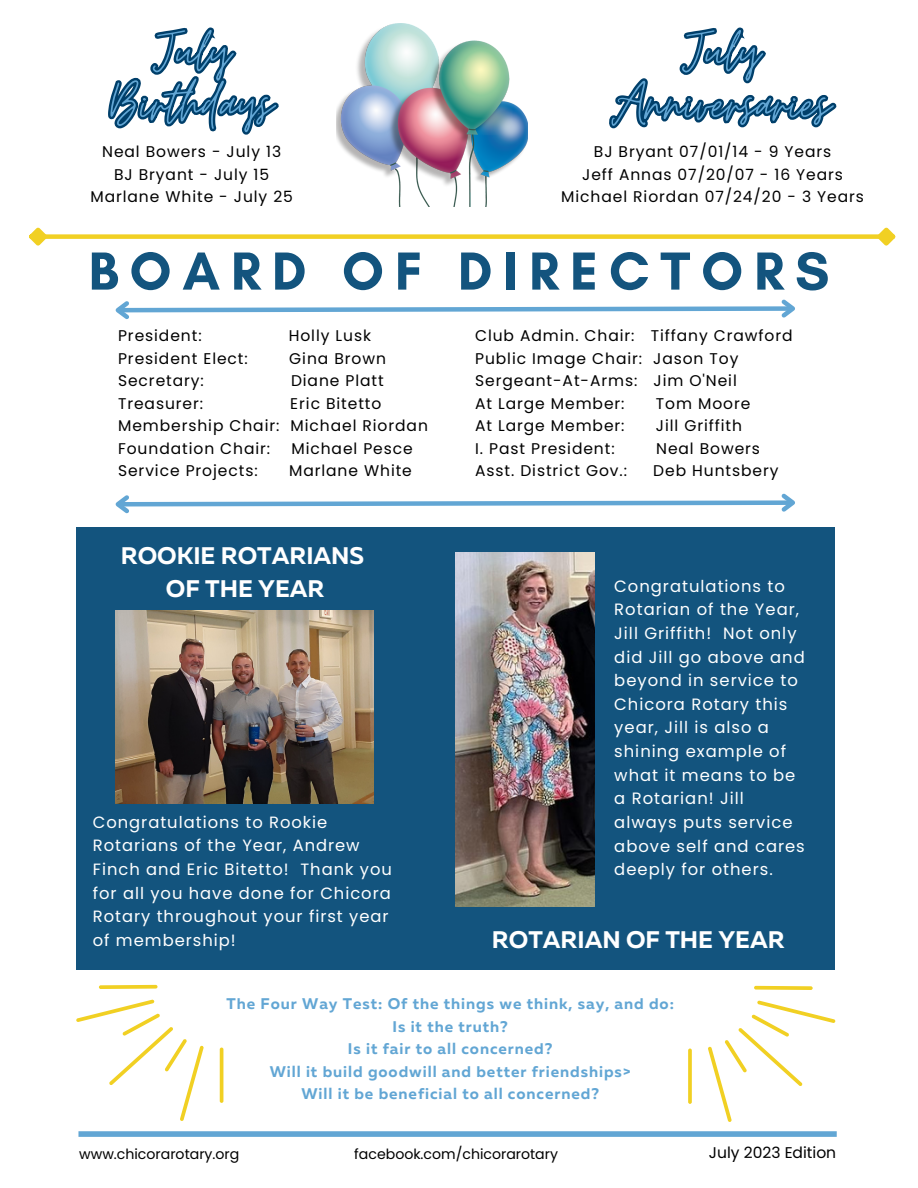
<style>
.page{position:relative;width:918px;height:1188px;background:#fff}
.page>*{position:absolute;margin:0;border:0;box-sizing:border-box;transform-origin:0 0}
.t1{font:64.95px/51.8px "Moon Time";color:#62a6d4;text-align:center}
.t2{font:64.65px/51.6px "Moon Time";color:#62a6d4;text-align:center}
.t3{font:700 54.6px "Glacial Indifference";letter-spacing:.2em;color:#13547e}
.t4{font:700 24px "Muller";color:#fff}
.t5{font:16.35px/23.7px "Poppins";letter-spacing:.06em;color:#fff}
.t6{font:15.45px "Poppins";letter-spacing:.06em;color:#000}
.t7{font:700 15.45px "Muller";letter-spacing:.06em;color:#62a6d4}
.t8{font:15.45px "Poppins";color:#000}
.t9{font:14.1px "Poppins";color:#000}
</style>
<div class="page">
<div style="left:76px;top:527px;width:759px;height:443px;background:#13547e"></div>
<img style="left:116px;top:610px;width:257px;height:194px">
<div style="left:78px;top:1131px;width:759px;height:6px;background:#62a6d4"></div>
<img style="left:337px;top:23px;width:190px;height:183px">
<div style="left:44px;top:234px;width:837px;height:5px;background:#f1d023"></div>
<svg style="left:29px;top:227px;width:22px;height:19px"></svg>
<svg style="left:873px;top:227px;width:23px;height:19px"></svg>
<svg style="left:115px;top:299px;width:680px;height:21px"></svg>
<svg style="left:115px;top:493px;width:680px;height:21px"></svg>
<img style="left:456px;top:552px;width:138px;height:355px">
<svg style="left:76px;top:985px;width:144px;height:136px"></svg>
<svg style="left:108px;top:27px;width:171px;height:108px"></svg>
<svg style="left:609px;top:27px;width:228px;height:102px"></svg>
<svg style="left:220px;top:1047px;width:4px;height:56px"></svg>
<svg style="left:688px;top:986px;width:148px;height:136px"></svg>
<p class="t2" style="left:110px;top:27px;width:164px">July<br>Birthdays</p>
<p class="t1" style="left:612px;top:28px;width:221px">July<br>Anniversaries</p>
<p class="t6" style="left:102px;top:141px;width:180px">Neal Bowers - July 13</p>
<p class="t6" style="left:114px;top:164px;width:157px">BJ Bryant - July 15</p>
<p class="t6" style="left:90px;top:186px;width:204px">Marlane White - July 25</p>
<p class="t6" style="left:594px;top:141px;width:239px">BJ Bryant 07/01/14 - 9 Years</p>
<p class="t6" style="left:582px;top:164px;width:262px">Jeff Annas 07/20/07 - 16 Years</p>
<p class="t6" style="left:561px;top:186px;width:304px">Michael Riordan 07/24/20 - 3 Years</p>
<p class="t3" style="left:89px;top:238px;width:742px">BOARD OF DIRECTORS</p>
<p class="t6" style="left:118px;top:325px;width:85px">President:</p>
<p class="t6" style="left:289px;top:325px;width:84px">Holly Lusk</p>
<p class="t6" style="left:118px;top:348px;width:131px">President Elect:</p>
<p class="t6" style="left:289px;top:348px;width:98px">Gina Brown</p>
<p class="t6" style="left:118px;top:370px;width:87px">Secretary:</p>
<p class="t6" style="left:291px;top:370px;width:94px">Diane Platt</p>
<p class="t6" style="left:118px;top:393px;width:87px">Treasurer:</p>
<p class="t6" style="left:290px;top:393px;width:93px">Eric Bitetto</p>
<p class="t6" style="left:118px;top:415px;width:311px">Membership Chair: Michael Riordan</p>
<p class="t6" style="left:118px;top:438px;width:154px">Foundation Chair:</p>
<p class="t6" style="left:291px;top:438px;width:123px">Michael Pesce</p>
<p class="t6" style="left:118px;top:460px;width:141px">Service Projects:</p>
<p class="t6" style="left:289px;top:460px;width:124px">Marlane White</p>
<p class="t4" style="left:121px;top:546px;width:245px">ROOKIE ROTARIANS</p>
<p class="t4" style="left:166px;top:578px;width:160px">OF THE YEAR</p>
<p class="t5" style="left:93px;top:810px;width:301px">Congratulations to Rookie<br>Rotarians of the Year, Andrew<br>Finch and Eric Bitetto! Thank you for all you have done for Chicora<br>Rotary throughout your first year of membership!</p>
<p class="t6" style="left:475px;top:325px;width:319px">Club Admin. Chair: Tiffany Crawford</p>
<p class="t6" style="left:475px;top:348px;width:265px">Public Image Chair: Jason Toy</p>
<p class="t6" style="left:475px;top:370px;width:263px">Sergeant-At-Arms: Jim O'Neil</p>
<p class="t6" style="left:475px;top:393px;width:151px">At Large Member:</p>
<p class="t6" style="left:656px;top:393px;width:96px">Tom Moore</p>
<p class="t6" style="left:475px;top:415px;width:151px">At Large Member:</p>
<p class="t6" style="left:656px;top:415px;width:88px">Jill Griffith</p>
<p class="t6" style="left:475px;top:438px;width:141px">I. Past President:</p>
<p class="t6" style="left:656px;top:438px;width:105px">Neal Bowers</p>
<p class="t6" style="left:475px;top:460px;width:153px">Asst. District Gov.:</p>
<p class="t6" style="left:653px;top:460px;width:127px">Deb Huntsbery</p>
<p class="t5" style="left:614px;top:574px;width:192px">Congratulations to<br>Rotarian of the Year,<br>Jill Griffith! Not only did Jill go above and beyond in service to<br>Chicora Rotary this year, Jill is also a shining example of what it means to be a Rotarian! Jill always puts service above self and cares deeply for others.</p>
<p class="t4" style="left:492px;top:930px;width:294px">ROTARIAN OF THE YEAR</p>
<p class="t7" style="left:227px;top:997px;width:449px">The Four Way Test: Of the things we think, say, and do:</p>
<p class="t7" style="left:392px;top:1020px;width:117px">Is it the truth?</p>
<p class="t7" style="left:348px;top:1042px;width:206px">Is it fair to all concerned?</p>
<p class="t7" style="left:270px;top:1065px;width:363px">Will it build goodwill and better friendships&gt;</p>
<p class="t7" style="left:301px;top:1087px;width:299px">Will it be beneficial to all concerned?</p>
<p class="t9" style="left:354px;top:1144px;width:205px">facebook.com/chicorarotary</p>
<p class="t9" style="left:79px;top:1144px;width:162px">www.chicorarotary.org</p>
<p class="t8" style="left:709px;top:1142px;width:129px">July 2023 Edition</p>
</div>
